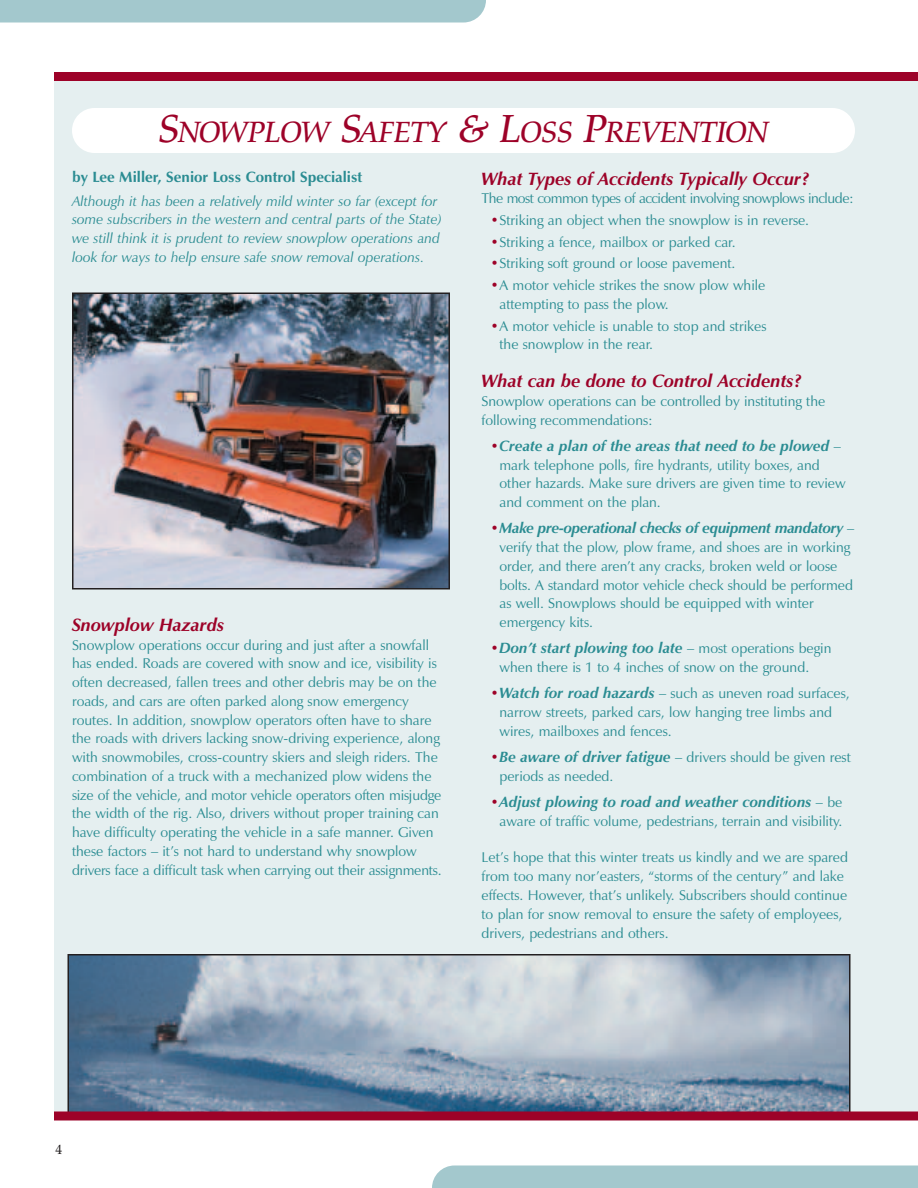
<style>
.page{position:relative;width:918px;height:1188px;background:#fff}
.page>*{position:absolute;margin:0;border:0;box-sizing:border-box;transform-origin:0 0}
.t1{font:italic 500 29.25px "Palatino";color:#9d0228}
.t2{font:italic 700 18px "Zapf Humanist 601 BT";color:#9d0228}
.t3{font:italic 700 15px "Zapf Humanist 601 BT";color:#2a8c92}
.t4{font:italic 700 15px "Zapf Humanist 601 BT";letter-spacing:-.02em;color:#2a8c92}
.t5{font:700 15px "Zapf Humanist 601 BT";color:#2a8c92}
.t6{font:14.25px/18.8px "Zapf Humanist 601 BT";color:#2a8c92}
.t7{font:italic 14.25px/18.8px "Zapf Humanist 601 BT";color:#2a8c92}
.t8{font:14.25px "Zapf Humanist 601 BT";letter-spacing:-.035em;color:#2a8c92}
.t9{font:13.5px "Palatino";color:#231f20}
.s1{font-size:39px}
.s2{color:#9d0228}
.s3{font-weight:400;font-style:normal;font-size:14.25px;color:#9d0228}
.s4{font-weight:400;font-style:normal;font-size:14.25px}
.s5{font-weight:700;font-style:italic;font-size:15px}
</style>
<div class="page">
<div style="left:432px;top:1166px;width:486px;height:22px;background:#a3c8cd"></div>
<div style="left:0;top:0;width:486px;height:22px;background:#a3c8cd"></div>
<div style="left:54px;top:76px;width:864px;height:1040px;background:#e5eff0"></div>
<div style="left:54px;top:72px;width:864px;height:9px;background:#9d0228"></div>
<div style="left:72px;top:108px;width:783px;height:45px;background:#fff;border-radius:22px"></div>
<img style="left:75px;top:295px;width:372px;height:292px">
<div style="left:72px;top:292px;width:378px;height:298px;border:2px solid #231f20"></div>
<img style="left:71px;top:957px;width:776px;height:155px">
<div style="left:68px;top:954px;width:782px;height:162px;border:2px solid #231f20"></div>
<div style="left:54px;top:1112px;width:864px;height:8px;background:#9d0228"></div>
<h1 class="t1" style="left:158px;top:121px;width:612px"><span class="s1">S</span>NOWPLOW <span class="s1">S</span>AFETY <span class="s1">&amp; L</span>OSS <span class="s1">P</span>REVENTION</h1>
<p class="t5" style="left:72px;top:172px;width:292px">by Lee Miller, Senior Loss Control Specialist</p>
<p class="t7" style="left:72px;top:194px;width:371px">Although it has been a relatively mild winter so far (except for some subscribers in the western and central parts of the State) we still think it is prudent to review snowplow operations and look for ways to help ensure safe snow removal operations.</p>
<p class="t2" style="left:72px;top:618px;width:154px">Snowplow Hazards</p>
<p class="t6" style="left:72px;top:637px;width:371px">Snowplow operations occur during and just after a snowfall has ended. Roads are covered with snow and ice, visibility is often decreased, fallen trees and other debris may be on the roads, and cars are often parked along snow emergency routes. In addition, snowplow operators often have to share the roads with drivers lacking snow-driving experience, along with snowmobiles, cross-country skiers and sleigh riders. The combination of a truck with a mechanized plow widens the size of the vehicle, and motor vehicle operators often misjudge the width of the rig. Also, drivers without proper training can have difficulty operating the vehicle in a safe manner. Given these factors – it’s not hard to understand why snowplow drivers face a difficult task when carrying out their assignments.</p>
<p class="t2" style="left:482px;top:172px;width:329px">What Types of Accidents Typically Occur?</p>
<p class="t8" style="left:482px;top:193px;width:374px">The most common types of accident involving snowplows include:</p>
<p class="t6" style="left:491px;top:212px;width:320px"><span class="s2">•</span>Striking an object when the snowplow is in reverse.</p>
<p class="t6" style="left:491px;top:234px;width:247px"><span class="s2">•</span>Striking a fence, mailbox or parked car.</p>
<p class="t6" style="left:491px;top:256px;width:246px"><span class="s2">•</span>Striking soft ground or loose pavement.</p>
<p class="t6" style="left:500px;top:277px;width:267px;text-indent:-9px"><span class="s2">•</span>A motor vehicle strikes the snow plow while attempting to pass the plow.</p>
<p class="t6" style="left:500px;top:318px;width:268px;text-indent:-9px"><span class="s2">•</span>A motor vehicle is unable to stop and strikes the snowplow in the rear.</p>
<p class="t2" style="left:482px;top:374px;width:322px">What can be done to Control Accidents?</p>
<p class="t6" style="left:482px;top:393px;width:345px">Snowplow operations can be controlled by instituting the following recommendations:</p>
<p class="t3" style="left:491px;top:440px;width:352px"><span class="s3">•</span>Create a plan of the areas that need to be plowed <span class="s4">–</span></p>
<p class="t6" style="left:499px;top:457px;width:348px">mark telephone polls, fire hydrants, utility boxes, and other hazards. Make sure drivers are given time to review and comment on the plan.</p>
<p class="t4" style="left:490px;top:523px;width:365px"><span class="s3">•</span>Make pre-operational checks of equipment mandatory <span class="s4">–</span></p>
<p class="t6" style="left:500px;top:539px;width:355px">verify that the plow, plow frame, and shoes are in working order, and there aren’t any cracks, broken weld or loose bolts. A standard motor vehicle check should be performed as well. Snowplows should be equipped with winter emergency kits.</p>
<p class="t3" style="left:491px;top:643px;width:343px"><span class="s3">•</span>Don’t start plowing too late <span class="s4">– most operations begin</span></p>
<p class="t6" style="left:499px;top:659px;width:311px">when there is 1 to 4 inches of snow on the ground.</p>
<p class="t6" style="left:500px;top:685px;width:352px;text-indent:-9px"><span class="s2">•</span><span class="s5">Watch for road hazards</span> – such as uneven road surfaces, narrow streets, parked cars, low hanging tree limbs and wires, mailboxes and fences.</p>
<p class="t6" style="left:499px;top:749px;width:353px;text-indent:-9px"><span class="s2">•</span><span class="s5">Be aware of driver fatigue</span> – drivers should be given rest periods as needed.</p>
<p class="t3" style="left:490px;top:796px;width:353px"><span class="s3">•</span>Adjust plowing to road and weather conditions <span class="s4">– be</span></p>
<p class="t6" style="left:499px;top:813px;width:344px">aware of traffic volume, pedestrians, terrain and visibility.</p>
<p class="t6" style="left:481px;top:850px;width:368px">Let’s hope that this winter treats us kindly and we are spared from too many nor’easters, “storms of the century” and lake effects. However, that’s unlikely. Subscribers should continue to plan for snow removal to ensure the safety of employees, drivers, pedestrians and others.</p>
<p class="t9" style="left:56px;top:1144px;width:8px">4</p>
</div>
